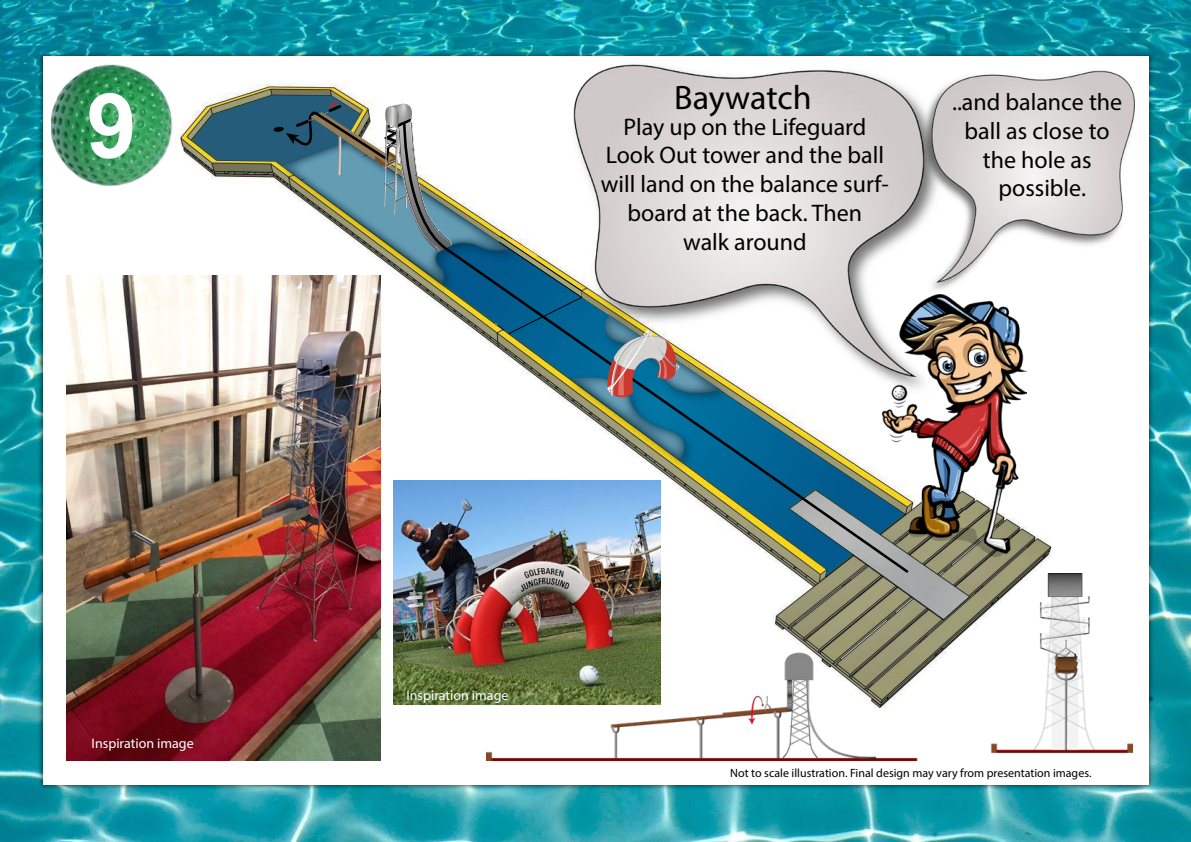
<style>
.page{position:relative;width:1191px;height:842px;background:#fff}
.page>*{position:absolute;margin:0;border:0;box-sizing:border-box;transform-origin:0 0}
.t1{font:700 90px "Arial";color:#fff}
.t2{font:34px "Myriad Pro";letter-spacing:-.005em;color:#000}
.t3{font:24px/28.8px "Myriad Pro";color:#000;text-align:center}
.t4{font:14px "Myriad Pro";color:#fff}
.t5{font:12px "Myriad Pro";color:#000}
</style>
<div class="page">
<img style="left:0;top:0;width:1191px;height:842px">
<div style="left:37px;top:51px;width:1116px;height:740px;background:#000;opacity:.75"></div>
<div style="left:43px;top:57px;width:1105px;height:728px;background:#fff"></div>
<img style="left:51px;top:50px;width:129px;height:136px">
<img style="left:180px;top:83px;width:898px;height:622px">
<svg style="left:402px;top:400px;width:509px;height:174px"></svg>
<svg style="left:192px;top:95px;width:529px;height:366px"></svg>
<img style="left:66px;top:275px;width:315px;height:485px">
<img style="left:487px;top:574px;width:645px;height:186px">
<img style="left:393px;top:480px;width:267px;height:224px">
<img style="left:882px;top:298px;width:144px;height:259px">
<img style="left:565px;top:64px;width:382px;height:336px">
<img style="left:918px;top:66px;width:217px;height:232px">
<h1 class="t1" style="left:86px;top:63px;width:52px">9</h1>
<p class="t4" style="left:92px;top:734px;width:104px">Inspiration image</p>
<h2 class="t2" style="left:674px;top:77px;width:139px">Baywatch</h2>
<p class="t3" style="left:601px;top:112px;width:289px">Play up on the Lifeguard<br>Look Out tower and the ball will land on the balance surf&shy;board at the back. Then<br>walk around</p>
<p class="t3" style="left:952px;top:87px;width:172px">..and balance the ball as close to the hole as possible.</p>
<p class="t4" style="left:406px;top:687px;width:104px">Inspiration image</p>
<p class="t5" style="left:730px;top:765px;width:363px">Not to scale illustration. Final design may vary from presentation images.</p>
</div>
